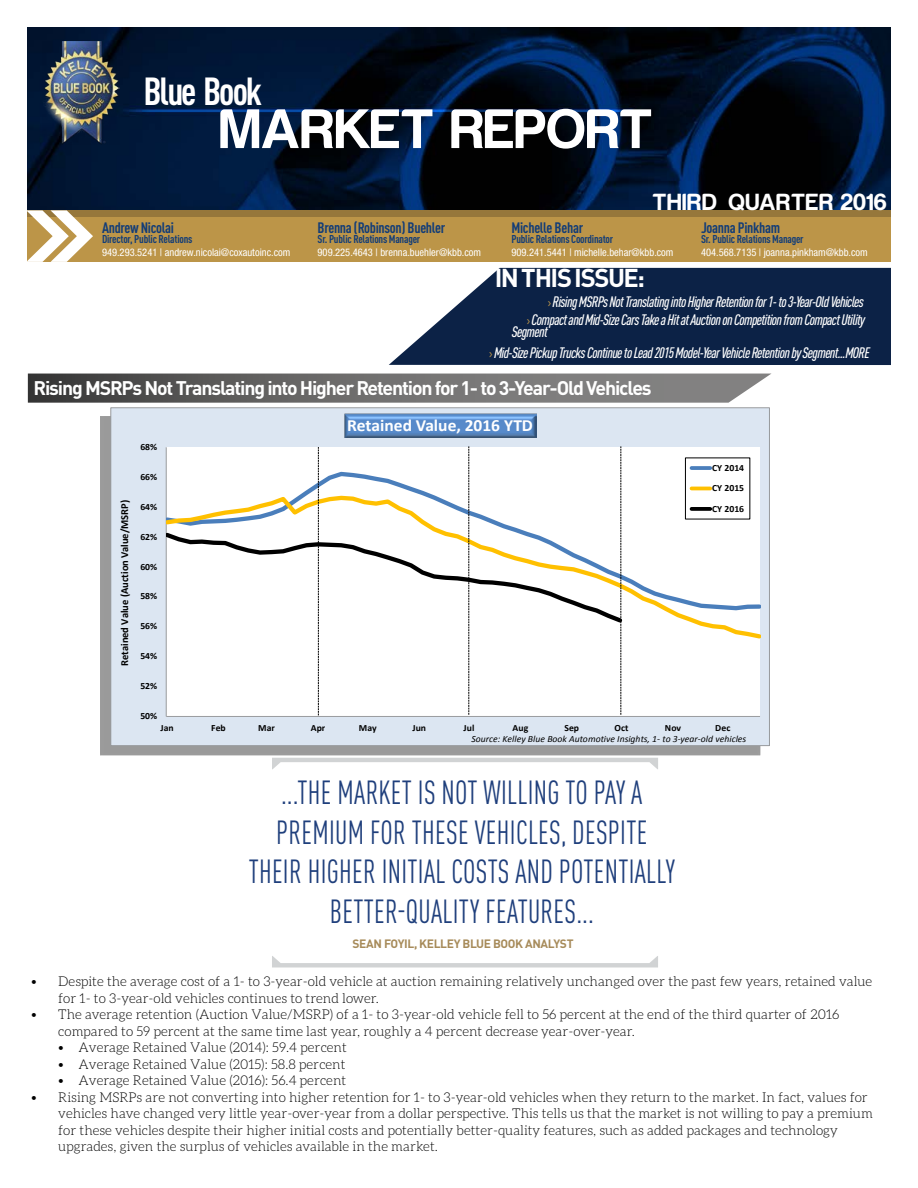
<style>
.page{position:relative;width:918px;height:1188px;background:#fff}
.page>*{position:absolute;margin:0;border:0;box-sizing:border-box;transform-origin:0 0}
.t1{font:700 57px "Harabara Mais Bold Harabara Mais";letter-spacing:-.02em;color:#fff}
.t2{font:700 condensed 38.55px "DINOT";letter-spacing:-.06em;color:#fff}
.t3{font:condensed 33px/39.6px "DINOT";letter-spacing:.01em;color:#1f3f7c;text-align:center;scale:.89 1}
.t4{font:700 25.5px "DINOT";letter-spacing:-.055em;color:#fff}
.t5{font:700 23.85px "Harabara Mais Bold Harabara Mais";color:#fff}
.t6{font:700 19.5px "DINOT";letter-spacing:-.06em;color:#fff}
.t7{font:700 17.1px "Calibri";color:#fff}
.t8{font:italic 500 condensed 15px/18.8px "DINOT";letter-spacing:-.04em;color:#fff;text-align:right}
.t9{font:700 condensed 15px "DINOT";letter-spacing:-.02em;color:#133d77}
.t10{font:300 13.5px/16.5px "Aleo";color:#000}
.t11{font:700 12px "DINOT";letter-spacing:-.03em;color:#a78b5a}
.t12{font:700 condensed 11.25px "DINOT";letter-spacing:-.02em;color:#133d77}
.t13{font:700 10.65px "Calibri";letter-spacing:-.005em;color:#000}
.t14{font:condensed 10.5px "Helvetica Neue LT Std";color:#fff}
.t15{font:700 9.45px/20.4px "Calibri";color:#000;text-align:justify}
.t16{font:italic 9.45px "Calibri";letter-spacing:.005em;color:#000}
.s1{font-family:"Myriad Pro";font-weight:400;font-style:normal;font-stretch:normal;font-size:13.5px;color:#bc9548}
</style>
<div class="page">
<svg style="left:389px;top:268px;width:502px;height:97px;background:#273a5a"></svg>
<div style="left:100px;top:416px;width:660px;height:339px;background:#9a9a9a"></div>
<div style="left:111px;top:408px;width:658px;height:338px;background:#dce6f2"></div>
<div style="left:166px;top:447px;width:594px;height:269px;background:#fff"></div>
<hr style="left:166px;top:447px;width:1px;height:269px;background:#989a9d">
<hr style="left:166px;top:716px;width:594px;height:1px;background:#989a9d">
<svg style="left:166px;top:470px;width:585px;height:24px"></svg>
<svg style="left:166px;top:494px;width:595px;height:147px"></svg>
<svg style="left:166px;top:529px;width:460px;height:97px"></svg>
<img style="left:344px;top:413px;width:192px;height:25px">
<svg style="left:692px;top:466px;width:18px;height:4px"></svg>
<hr style="left:692px;top:487px;width:18px;height:3px;background:#ffc000">
<svg style="left:692px;top:507px;width:18px;height:4px"></svg>
<svg style="left:318px;top:447px;width:1px;height:268px"></svg>
<svg style="left:469px;top:446px;width:1px;height:269px"></svg>
<svg style="left:621px;top:446px;width:1px;height:269px"></svg>
<img style="left:27px;top:27px;width:864px;height:183px">
<img style="left:42px;top:42px;width:77px;height:103px">
<div style="left:27px;top:210px;width:864px;height:52px;background:#bc9548"></div>
<svg style="left:28px;top:374px;width:743px;height:29px;background:#6f6f6e"></svg>
<div style="left:27px;top:210px;width:864px;height:7px;background:#96773b"></div>
<svg style="left:27px;top:210px;width:66px;height:52px"></svg>
<svg style="left:272px;top:956px;width:386px;height:11px"></svg>
<svg style="left:272px;top:758px;width:386px;height:11px"></svg>
<h2 class="t2" style="left:144px;top:68px;width:120px">Blue Book</h2>
<h1 class="t1" style="left:218px;top:96px;width:436px">MARKET REPORT</h1>
<p class="t9" style="left:102px;top:218px;width:74px">Andrew Nicolai</p>
<p class="t12" style="left:102px;top:232px;width:92px">Director, Public Relations</p>
<p class="t14" style="left:102px;top:246px;width:190px">949.293.5241 | andrew.nicolai@coxautoinc.com</p>
<p class="t9" style="left:318px;top:218px;width:129px">Brenna (Robinson) Buehler</p>
<p class="t12" style="left:318px;top:232px;width:104px">Sr. Public Relations Manager</p>
<p class="t14" style="left:318px;top:246px;width:165px">909.225.4643 | brenna.buehler@kbb.com</p>
<h3 class="t5" style="left:652px;top:188px;width:236px">THIRD QUARTER 2016</h3>
<p class="t9" style="left:511px;top:218px;width:73px">Michelle Behar</p>
<p class="t12" style="left:511px;top:232px;width:103px">Public Relations Coordinator</p>
<p class="t14" style="left:511px;top:246px;width:164px">909.241.5441 | michelle.behar@kbb.com</p>
<h3 class="t4" style="left:495px;top:261px;width:151px">IN THIS ISSUE:</h3>
<p class="t9" style="left:701px;top:218px;width:81px">Joanna Pinkham</p>
<p class="t12" style="left:701px;top:232px;width:104px">Sr. Public Relations Manager</p>
<p class="t14" style="left:701px;top:246px;width:168px">404.568.7135 | joanna.pinkham@kbb.com</p>
<p class="t8" style="left:527px;top:292px;width:340px"><span class="s1">›</span>Rising MSRPs Not Translating into Higher Retention for 1- to 3-Year-Old Vehicles <span class="s1">›</span>Compact and Mid-Size Cars Take a Hit at Auction on Competition from Compact Utility</p>
<p class="t8" style="left:489px;top:322px;width:382px;line-height:20.2px;text-align:left;text-indent:22px">Segment<br><span class="s1">›</span>Mid-Size Pickup Trucks Continue to Lead 2015 Model-Year Vehicle Retention by Segment...MORE</p>
<h3 class="t6" style="left:33px;top:375px;width:620px">Rising MSRPs Not Translating into Higher Retention for 1- to 3-Year-Old Vehicles</h3>
<p class="t13" style="left:118px;top:666px;width:168px;rotate:-90deg">Retained Value (Auction Value/MSRP)</p>
<p class="t15" style="left:140px;top:437px;width:18px">68%</p>
<p class="t15" style="left:140px;top:466px;width:18px">66%</p>
<p class="t15" style="left:140px;top:496px;width:18px">64%</p>
<p class="t15" style="left:140px;top:526px;width:18px">62%</p>
<p class="t15" style="left:140px;top:556px;width:18px">60%</p>
<p class="t15" style="left:140px;top:586px;width:18px">58%</p>
<p class="t15" style="left:140px;top:616px;width:18px">56%</p>
<p class="t15" style="left:140px;top:646px;width:18px">54%</p>
<p class="t15" style="left:140px;top:676px;width:18px">52%</p>
<p class="t15" style="left:140px;top:706px;width:18px">50%</p>
<p class="t7" style="left:347px;top:415px;width:187px">Retained Value, 2016 YTD</p>
<p class="t15" style="left:712px;top:457px;width:34px">CY 2014<br>CY 2015<br>CY 2016</p>
<p class="t15" style="left:161px;top:718px;width:15px">Jan</p>
<p class="t15" style="left:211px;top:718px;width:16px">Feb</p>
<p class="t15" style="left:258px;top:718px;width:18px">Mar</p>
<p class="t15" style="left:311px;top:718px;width:16px">Apr</p>
<p class="t15" style="left:359px;top:718px;width:19px">May</p>
<p class="t15" style="left:412px;top:718px;width:15px">Jun</p>
<p class="t15" style="left:464px;top:718px;width:12px">Jul</p>
<p class="t15" style="left:513px;top:718px;width:17px">Aug</p>
<p class="t15" style="left:565px;top:718px;width:16px">Sep</p>
<p class="t15" style="left:615px;top:718px;width:15px">Oct</p>
<p class="t15" style="left:665px;top:718px;width:18px">Nov</p>
<p class="t15" style="left:715px;top:718px;width:17px">Dec</p>
<p class="t16" style="left:471px;top:732px;width:276px">Source: Kelley Blue Book Automotive Insights, 1- to 3-year-old vehicles</p>
<h3 class="t3" style="left:249px;top:772px;width:480px">...THE MARKET IS NOT WILLING TO PAY A PREMIUM FOR THESE VEHICLES, DESPITE THEIR HIGHER INITIAL COSTS AND POTENTIALLY BETTER-QUALITY FEATURES...</h3>
<p class="t11" style="left:353px;top:936px;width:222px">SEAN FOYIL, KELLEY BLUE BOOK ANALYST</p>
<p class="t10" style="left:58px;top:973px;width:816px;text-indent:-27px">• Despite the average cost of a 1- to 3-year-old vehicle at auction remaining relatively unchanged over the past few years, retained value for 1- to 3-year-old vehicles continues to trend lower.</p>
<p class="t10" style="left:58px;top:1006px;width:783px;text-indent:-27px">• The average retention (Auction Value/MSRP) of a 1- to 3-year-old vehicle fell to 56 percent at the end of the third quarter of 2016 compared to 59 percent at the same time last year, roughly a 4 percent decrease year-over-year.</p>
<p class="t10" style="left:58px;top:1039px;width:290px">• Average Retained Value (2014): 59.4 percent</p>
<p class="t10" style="left:58px;top:1056px;width:289px">• Average Retained Value (2015): 58.8 percent</p>
<p class="t10" style="left:58px;top:1072px;width:290px">• Average Retained Value (2016): 56.4 percent</p>
<p class="t10" style="left:58px;top:1089px;width:816px;text-indent:-27px">• Rising MSRPs are not converting into higher retention for 1- to 3-year-old vehicles when they return to the market. In fact, values for vehicles have changed very little year-over-year from a dollar perspective. This tells us that the market is not willing to pay a premium for these vehicles despite their higher initial costs and potentially better-quality features, such as added packages and technology upgrades, given the surplus of vehicles available in the market.</p>
</div>
